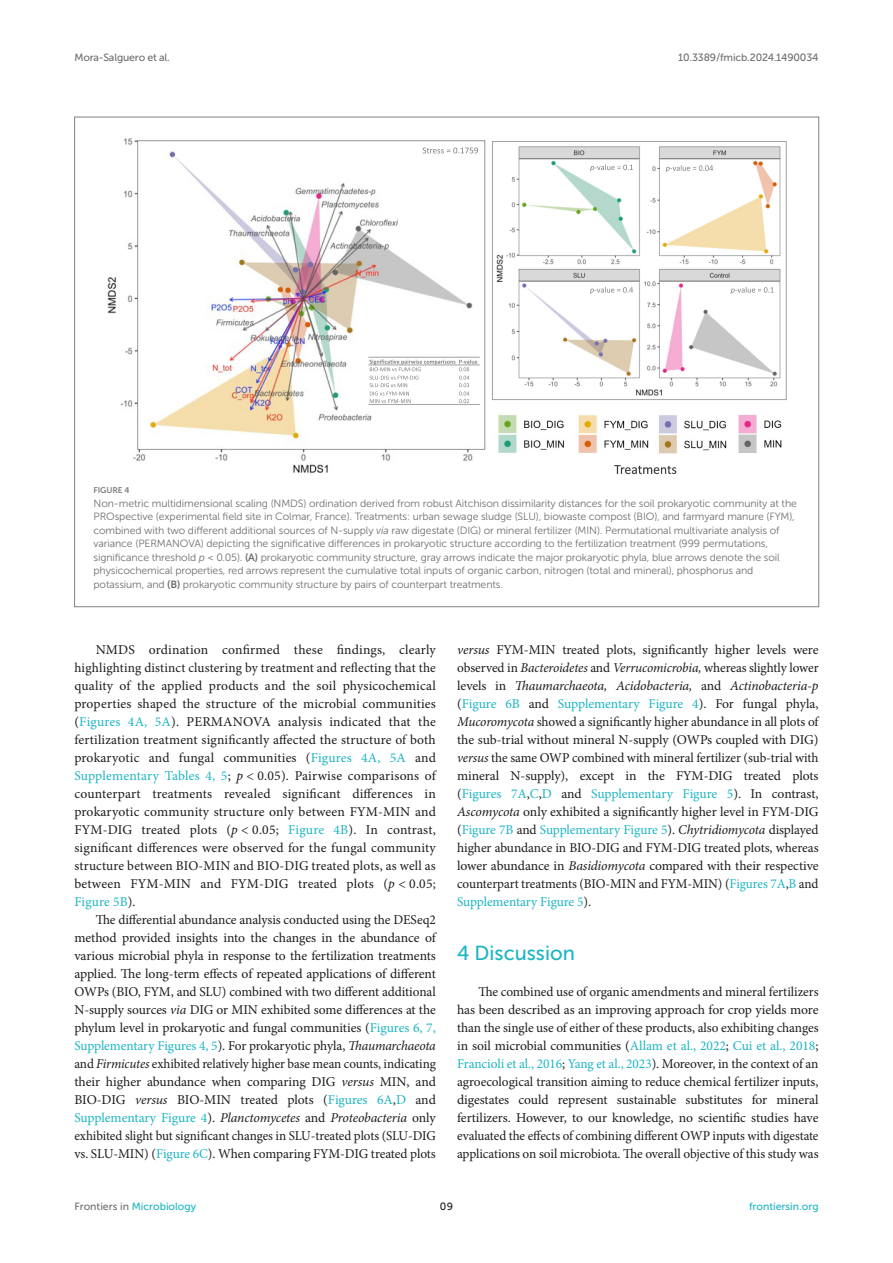
<style>
.page{position:relative;width:893px;height:1263px;background:#fff}
.page>*{position:absolute;margin:0;border:0;box-sizing:border-box;transform-origin:0 0}
.HEAD_1{font:20.25px "Museo Sans 500";color:#1db5c3}
.TEXT{font:13.5px/18px "Minion Pro";letter-spacing:-.005em;color:#1b1c1b;text-align:justify}
.FIG_LEG{font:10.5px/13.5px "Museo Sans 300";letter-spacing:-.01em;color:#706f70}
.t1{font:10.5px "Museo Sans 500";letter-spacing:-.015em;color:#706f70}
.t2{font:10.5px "Museo Sans 500";color:#1db5c3}
.t3{font:10.5px "Museo Sans 500";color:#1b1c1b}
.FIG_HD{font:8.25px "Museo Sans 700";letter-spacing:-.01em;color:#7e7f7f}
.s1{font-style:italic}
.s2{font-family:"Museo Sans 700"}
.s3{color:#1db5c3}
.s4{color:#706f70}
</style>
<div class="page">
<img style="left:107px;top:138px;width:680px;height:336px">
<svg style="left:423px;top:148px;width:55px;height:5px"></svg>
<svg style="left:369px;top:359px;width:108px;height:44px"></svg>
<svg style="left:590px;top:287px;width:43px;height:7px"></svg>
<svg style="left:590px;top:164px;width:43px;height:7px"></svg>
<svg style="left:666px;top:165px;width:47px;height:7px"></svg>
<svg style="left:731px;top:287px;width:43px;height:7px"></svg>
<p class="t1" style="left:74px;top:51px;width:97px">Mora-Salguero et al.</p>
<p class="t1" style="left:678px;top:51px;width:142px">10.3389/fmicb.2024.1490034</p>
<p class="FIG_HD" style="left:94px;top:486px;width:37px">FIGURE 4</p>
<p class="FIG_LEG" style="left:94px;top:496px;width:705px">Non-metric multidimensional scaling (NMDS) ordination derived from robust Aitchison dissimilarity distances for the soil prokaryotic community at the PROspective (experimental field site in Colmar, France). Treatments: urban sewage sludge (SLU), biowaste compost (BIO), and farmyard manure (FYM), combined with two different additional sources of N-supply <span class="s1">via</span> raw digestate (DIG) or mineral fertilizer (MIN). Permutational multivariate analysis of variance (PERMANOVA) depicting the significative differences in prokaryotic structure according to the fertilization treatment (999 permutations, significance threshold <span class="s1">p</span> &lt; 0.05). <span class="s2">(A)</span> prokaryotic community structure, gray arrows indicate the major prokaryotic phyla, blue arrows denote the soil physicochemical properties, red arrows represent the cumulative total inputs of organic carbon, nitrogen (total and mineral), phosphorus and potassium, and <span class="s2">(B)</span> prokaryotic community structure by pairs of counterpart treatments.</p>
<p class="TEXT" style="left:74px;top:641px;width:363px;text-indent:21px">NMDS ordination confirmed these findings, clearly highlighting distinct clustering by treatment and reflecting that the quality of the applied products and the soil physicochemical properties shaped the structure of the microbial communities (<span class="s3">Figures 4A, 5A</span>). PERMANOVA analysis indicated that the fertilization treatment significantly affected the structure of both prokaryotic and fungal communities (<span class="s3">Figures 4A, 5A</span> and <span class="s3">Supplementary Tables 4, 5</span>; <span class="s1">p</span> &lt; 0.05). Pairwise comparisons of counterpart treatments revealed significant differences in prokaryotic community structure only between FYM-MIN and FYM-DIG treated plots (<span class="s1">p</span> &lt; 0.05; <span class="s3">Figure 4B</span>). In contrast, significant differences were observed for the fungal community structure between BIO-MIN and BIO-DIG treated plots, as well as between FYM-MIN and FYM-DIG treated plots (<span class="s1">p</span> &lt; 0.05; <span class="s3">Figure 5B</span>).</p>
<p class="TEXT" style="left:74px;top:911px;width:363px;text-indent:21px">The differential abundance analysis conducted using the DESeq2 method provided insights into the changes in the abundance of various microbial phyla in response to the fertilization treatments applied. The long-term effects of repeated applications of different OWPs (BIO, FYM, and SLU) combined with two different additional N-supply sources <span class="s1">via</span> DIG or MIN exhibited some differences at the phylum level in prokaryotic and fungal communities (<span class="s3">Figures 6, 7, Supplementary Figures 4, 5</span>). For prokaryotic phyla, <span class="s1">Thaumarchaeota </span>and <span class="s1">Firmicutes</span> exhibited relatively higher base mean counts, indicating their higher abundance when comparing DIG <span class="s1">versus</span> MIN, and BIO-DIG <span class="s1">versus</span> BIO-MIN treated plots (<span class="s3">Figures 6A</span>,<span class="s3">D</span> and <span class="s3">Supplementary Figure 4</span>). <span class="s1">Planctomycetes</span> and <span class="s1">Proteobacteria</span> only exhibited slight but significant changes in SLU-treated plots (SLU-DIG vs. SLU-MIN) (<span class="s3">Figure 6C</span>). When comparing FYM-DIG treated plots</p>
<p class="TEXT" style="left:457px;top:641px;width:363px"><span class="s1">versus</span> FYM-MIN treated plots, significantly higher levels were observed in <span class="s1">Bacteroidetes</span> and <span class="s1">Verrucomicrobia,</span> whereas slightly lower levels in <span class="s1">Thaumarchaeota, Acidobacteria,</span> and <span class="s1">Actinobacteria-p </span>(<span class="s3">Figure 6B</span> and <span class="s3">Supplementary Figure 4</span>). For fungal phyla, <span class="s1">Mucoromycota</span> showed a significantly higher abundance in all plots of the sub-trial without mineral N-supply (OWPs coupled with DIG) <span class="s1">versus</span> the same OWP combined with mineral fertilizer (sub-trial with mineral N-supply), except in the FYM-DIG treated plots (<span class="s3">Figures 7A</span>,<span class="s3">C</span>,<span class="s3">D</span> and <span class="s3">Supplementary Figure 5</span>). In contrast, <span class="s1">Ascomycota</span> only exhibited a significantly higher level in FYM-DIG (<span class="s3">Figure 7B</span> and <span class="s3">Supplementary Figure 5</span>). <span class="s1">Chytridiomycota</span> displayed higher abundance in BIO-DIG and FYM-DIG treated plots, whereas lower abundance in <span class="s1">Basidiomycota</span> compared with their respective counterpart treatments (BIO-MIN and FYM-MIN) (<span class="s3">Figures 7A</span>,<span class="s3">B</span> and <span class="s3">Supplementary Figure 5</span>).</p>
<p class="HEAD_1" style="left:457px;top:942px;width:119px">4 Discussion</p>
<p class="TEXT" style="left:457px;top:983px;width:363px;text-indent:21px">The combined use of organic amendments and mineral fertilizers has been described as an improving approach for crop yields more than the single use of either of these products, also exhibiting changes in soil microbial communities (<span class="s3">Allam et al., 2022</span>; <span class="s3">Cui et al., 2018</span>; <span class="s3">Francioli et al., 2016</span>; <span class="s3">Yang et al., 2023</span>). Moreover, in the context of an agroecological transition aiming to reduce chemical fertilizer inputs, digestates could represent sustainable substitutes for mineral fertilizers. However, to our knowledge, no scientific studies have evaluated the effects of combining different OWP inputs with digestate applications on soil microbiota. The overall objective of this study was</p>
<p class="t2" style="left:74px;top:1200px;width:123px"><span class="s4">Frontiers in</span> Microbiology</p>
<p class="t3" style="left:440px;top:1200px;width:15px">09</p>
<p class="t2" style="left:749px;top:1200px;width:71px">frontiersin.org</p>
</div>
